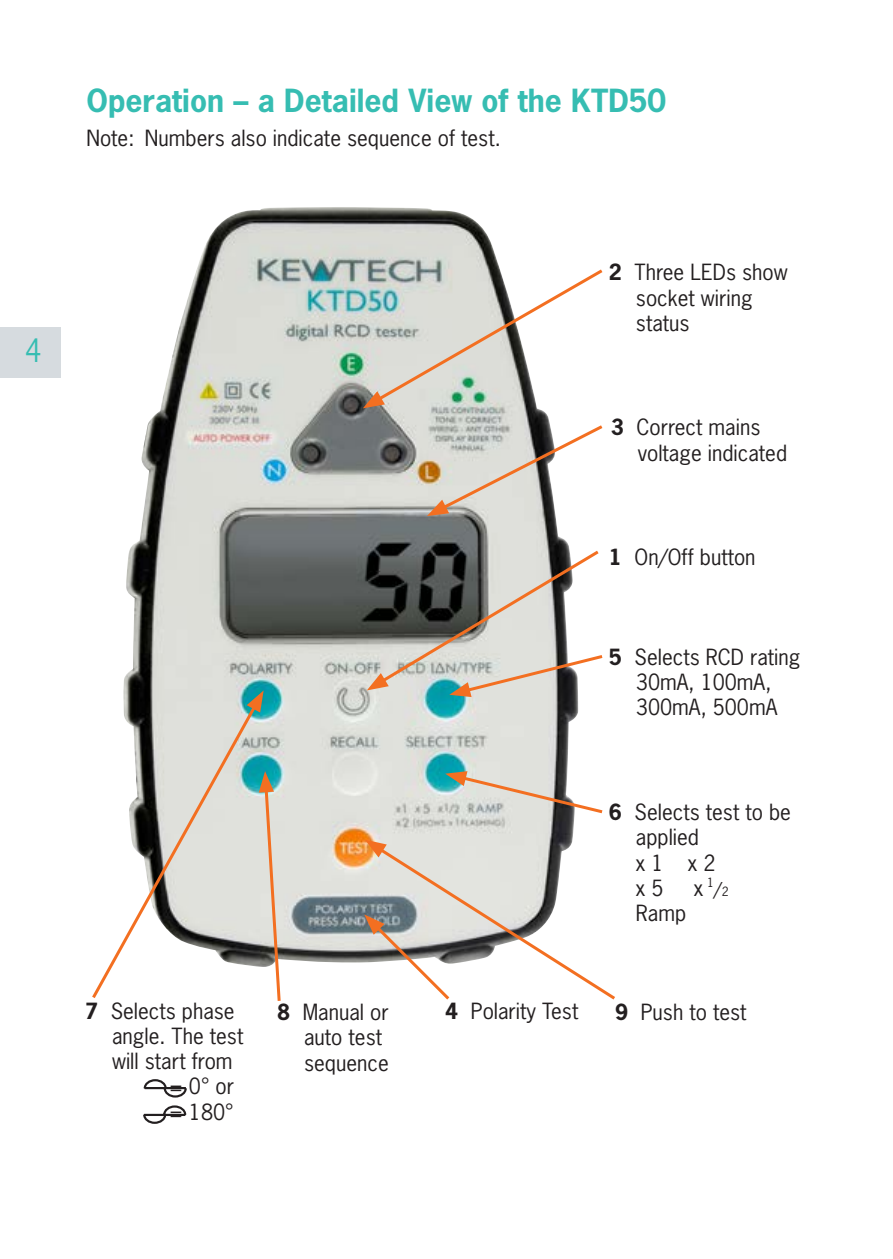
<style>
.page{position:relative;width:893px;height:1259px;background:#fff}
.page>*{position:absolute;margin:0;border:0;box-sizing:border-box;transform-origin:0 0}
.t1{font:300 condensed 36px "Abadi";color:#36bdb2}
.t2{font:700 30px "News Gothic Std";color:#36bdb2}
.t3{font:700 25.5px/30.6px "News Gothic Std";letter-spacing:.08em;color:#231f20}
.t4{font:21px/25.2px "News Gothic Std";color:#231f20}
.t5{font:18px "News Gothic Std";color:#231f20}
.t6{font:700 12.9px "News Gothic Std";color:#231f20}
.s1{font-weight:700}
.s2{font-size:12px}
</style>
<div class="page">
<div style="left:0;top:327px;width:61px;height:51px;background:#d6dbdf"></div>
<img style="left:123px;top:207px;width:455px;height:756px">
<svg style="left:363px;top:267px;width:240px;height:141px"></svg>
<svg style="left:427px;top:422px;width:176px;height:94px"></svg>
<svg style="left:367px;top:548px;width:236px;height:149px;background:#a09e98"></svg>
<svg style="left:445px;top:771px;width:158px;height:44px"></svg>
<svg style="left:92px;top:700px;width:168px;height:298px"></svg>
<svg style="left:247px;top:690px;width:17px;height:22px"></svg>
<svg style="left:364px;top:839px;width:251px;height:161px"></svg>
<svg style="left:143px;top:1079px;width:44px;height:45px"></svg>
<svg style="left:259px;top:771px;width:23px;height:230px;background:#d2c7b9"></svg>
<h1 class="t1" style="left:25px;top:329px;width:18px">4</h1>
<h2 class="t2" style="left:86px;top:81px;width:581px">Operation – a Detailed View of the KTD50</h2>
<p class="t4" style="left:86px;top:125px;width:416px">Note: Numbers also indicate sequence of test.</p>
<p class="t4" style="left:636px;top:260px;width:153px;text-indent:-27px"><span class="s1">2</span> Three LEDs show socket wiring status</p>
<p class="t4" style="left:638px;top:414px;width:151px;text-indent:-27px"><span class="s1">3</span> Correct mains voltage indicated</p>
<p class="t4" style="left:609px;top:544px;width:148px"><span class="s1">1</span> On/Off button</p>
<p class="t4" style="left:609px;top:644px;width:193px;text-align:center"><span class="s1">5</span> Selects RCD rating<br>30mA, 100mA,<br>300mA, 500mA</p>
<p class="t4" style="left:636px;top:799px;width:157px;text-indent:-27px"><span class="s1">6</span> Selects test to be applied<br>x1 x2<br>x 5</p>
<p class="t4" style="left:694px;top:875px;width:21px">x <sup>1</sup></p>
<p class="t5" style="left:714px;top:877px;width:16px">/<span class="s2">2</span></p>
<p class="t4" style="left:636px;top:900px;width:52px">Ramp</p>
<p class="t4" style="left:85px;top:998px;width:151px"><span class="s1">7</span> Selects phase</p>
<p class="t4" style="left:112px;top:1023px;width:133px">angle. The test</p>
<p class="t4" style="left:112px;top:1048px;width:122px">will start from</p>
<p class="t4" style="left:169px;top:1073px;width:66px">= 0° or</p>
<p class="t4" style="left:169px;top:1099px;width:66px">= 180°</p>
<p class="t6" style="left:154px;top:1034px;width:10px">D</p>
<p class="t3" style="left:194px;top:1072px;width:71px">AUTO<br>AC</p>
<p class="t4" style="left:445px;top:998px;width:135px"><span class="s1">4</span> Polarity Test</p>
<p class="t4" style="left:304px;top:999px;width:86px;text-indent:-27px"><span class="s1">8</span> Manual or auto test sequence</p>
<p class="t4" style="left:615px;top:999px;width:133px"><span class="s1">9</span> Push to test</p>
</div>
